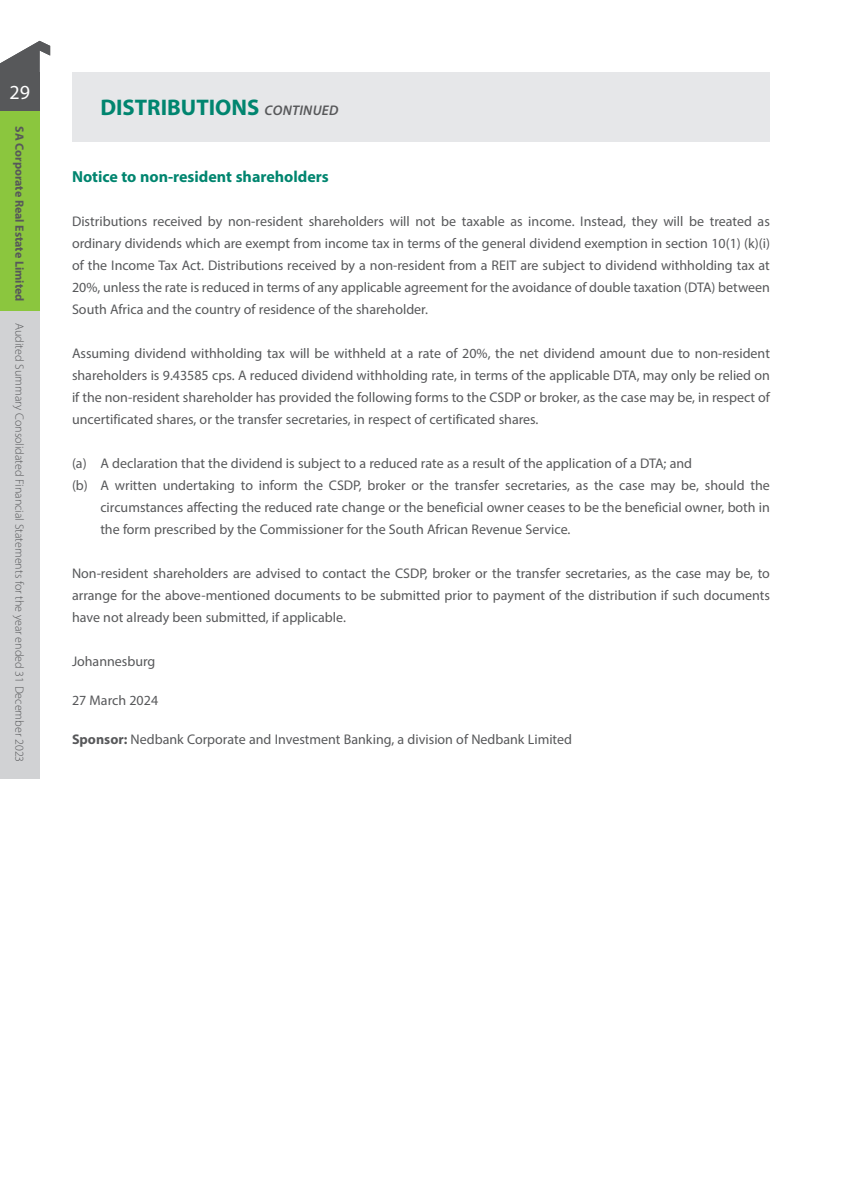
<style>
.page{position:relative;width:842px;height:1191px;background:#fff}
.page>*{position:absolute;margin:0;border:0;box-sizing:border-box;transform-origin:0 0}
._1__Main_heading__zs{font:700 22.6px "Myriad Pro";color:#00856f}
.t1{font:20px "Myriad Pro";color:#fff}
._4_1_heading_2__zs{font:700 16px "Myriad Pro";color:#00856f}
._7__body_copy_no_space__zs{font:14px/22px "Myriad Pro";color:#57585a;text-align:justify}
._6__body_copy__zs{font:14px/22px "Myriad Pro";color:#57585a;text-align:justify}
.t2{font:300 12px "Myriad Pro";color:#57585a}
.t3{font:700 12px "Myriad Pro";color:#57585a}
.s1{font-weight:600;font-style:italic;font-size:14px;color:#57585a}
.s2{font-weight:700}
</style>
<div class="page">
<svg style="left:0;top:41px;width:50px;height:31px"></svg>
<div style="left:0;top:72px;width:40px;height:40px;background:#57585a"></div>
<div style="left:0;top:112px;width:40px;height:199px;background:#8bc63e"></div>
<div style="left:0;top:311px;width:40px;height:467px;background:#d1d2d4"></div>
<div style="left:72px;top:72px;width:698px;height:69px;background:#e6e7e9"></div>
<p class="t1" style="left:10px;top:80px;width:22px">29</p>
<p class="t3" style="left:27px;top:126px;width:176px;rotate:90deg">SA Corporate Real Estate Limited</p>
<p class="t2" style="left:27px;top:323px;width:440px;rotate:90deg">Audited Summary Consolidated Financial Statements for the year ended 31 December 2023</p>
<p class="_1__Main_heading__zs" style="left:100px;top:93px;width:240px">DISTRIBUTIONS <span class="s1">CONTINUED</span></p>
<p class="_4_1_heading_2__zs" style="left:72px;top:166px;width:258px">Notice to non-resident shareholders</p>
<p class="_7__body_copy_no_space__zs" style="left:72px;top:210px;width:699px">Distributions received by non-resident shareholders will not be taxable as income. Instead, they will be treated as ordinary dividends which are exempt from income tax in terms of the general dividend exemption in section 10(1) (k)(i) of the Income Tax Act. Distributions received by a non-resident from a REIT are subject to dividend withholding tax at 20%, unless the rate is reduced in terms of any applicable agreement for the avoidance of double taxation (DTA) between South Africa and the country of residence of the shareholder.</p>
<p class="_7__body_copy_no_space__zs" style="left:72px;top:342px;width:699px">Assuming dividend withholding tax will be withheld at a rate of 20%, the net dividend amount due to non-resident shareholders is 9.43585 cps. A reduced dividend withholding rate, in terms of the applicable DTA, may only be relied on if the non-resident shareholder has provided the following forms to the CSDP or broker, as the case may be, in respect of uncertificated shares, or the transfer secretaries, in respect of certificated shares.</p>
<p class="_6__body_copy__zs" style="left:72px;top:452px;width:622px">(a) A declaration that the dividend is subject to a reduced rate as a result of the application of a DTA; and</p>
<p class="_6__body_copy__zs" style="left:100px;top:474px;width:671px;text-indent:-28px">(b) A written undertaking to inform the CSDP, broker or the transfer secretaries, as the case may be, should the circumstances affecting the reduced rate change or the beneficial owner ceases to be the beneficial owner, both in the form prescribed by the Commissioner for the South African Revenue Service.</p>
<p class="_7__body_copy_no_space__zs" style="left:72px;top:562px;width:699px">Non-resident shareholders are advised to contact the CSDP, broker or the transfer secretaries, as the case may be, to arrange for the above-mentioned documents to be submitted prior to payment of the distribution if such documents have not already been submitted, if applicable.</p>
<p class="_6__body_copy__zs" style="left:72px;top:650px;width:85px">Johannesburg</p>
<p class="_6__body_copy__zs" style="left:72px;top:689px;width:88px">27 March 2024</p>
<p class="_6__body_copy__zs" style="left:72px;top:728px;width:502px"><span class="s2">Sponsor:</span> Nedbank Corporate and Investment Banking, a division of Nedbank Limited</p>
</div>
